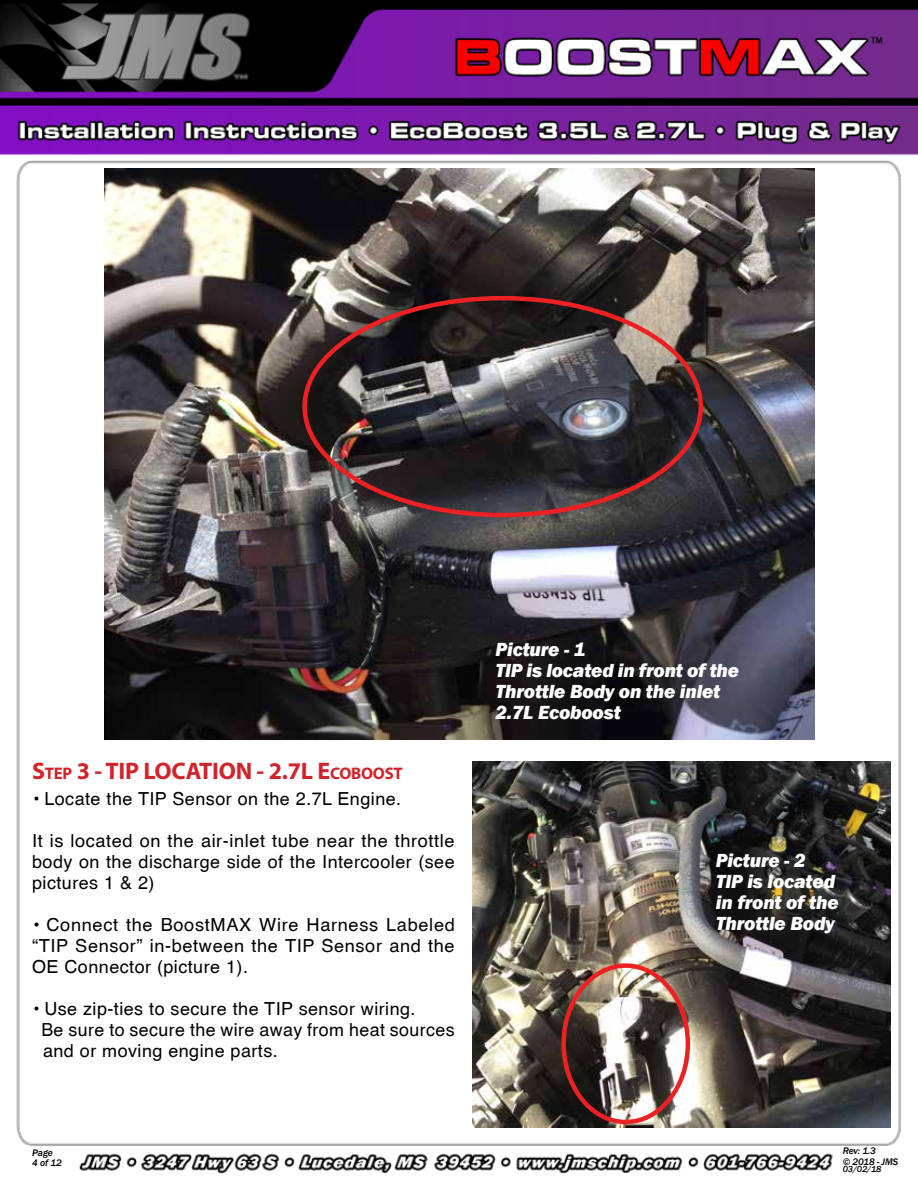
<style>
.page{position:relative;width:918px;height:1188px;background:#fff}
.page>*{position:absolute;margin:0;border:0;box-sizing:border-box;transform-origin:0 0}
.t1{font:700 24px "Myriad Pro";letter-spacing:-.01em;color:#d2232a}
.t2{font:italic 800 19.5px/21px "Franklin Gothic";letter-spacing:-.01em;color:#fff}
.t3{font:18px/21px "Helvetica";letter-spacing:.025em;color:#000;text-align:justify}
.t4{font:700 16.8px "Myriad Pro";color:#d2232a}
.t5{font:italic 500 9.75px/10.5px "Franklin Gothic";letter-spacing:-.01em;color:#000}
.t6{font:italic 500 9px "Franklin Gothic";color:#000}
.s1{font-size:16.8px}
</style>
<div class="page">
<img style="left:0;top:0;width:918px;height:1174px">
<img style="left:105px;top:168px;width:709px;height:572px">
<img style="left:472px;top:761px;width:419px;height:367px">
<div style="left:561px;top:963px;width:129px;height:161px;border:4px solid #ed2124;border-radius:50%"></div>
<h1 class="t1" style="left:32px;top:756px;width:341px">S<span class="s1">TEP</span> 3 - TIP LOCATION - 2.7L E<span class="s1">COBOOS</span></h1>
<p class="t4" style="left:394px;top:763px;width:11px">T</p>
<p class="t3" style="left:32px;top:787px;width:371px">• Locate the TIP Sensor on the 2.7L Engine.</p>
<p class="t3" style="left:32px;top:829px;width:424px">It is located on the air-inlet tube near the throttle body on the discharge side of the Intercooler (see pictures 1 &amp; 2)</p>
<p class="t3" style="left:32px;top:913px;width:424px">• Connect the BoostMAX Wire Harness Labeled “TIP Sensor” in-between the TIP Sensor and the OE Connector (picture 1).</p>
<p class="t3" style="left:41px;top:997px;width:415px;text-align:left;text-indent:-9px">• Use zip-ties to secure the TIP sensor wiring.<br>Be sure to secure the wire away from heat sources and or moving engine parts.</p>
<p class="t2" style="left:496px;top:639px;width:245px">Picture - 1<br>TIP is located in front of the<br>Throttle Body on the inlet<br>2.7L Ecoboost</p>
<p class="t2" style="left:716px;top:850px;width:124px">Picture - 2<br>TIP is located in front of the<br>Throttle Body</p>
<p class="t5" style="left:32px;top:1147px;width:31px">Page<br>4 of 12</p>
<p class="t5" style="left:843px;top:1146px;width:57px">Rev: 1.3<br>© 2018 - JMS</p>
<p class="t6" style="left:843px;top:1163px;width:40px">03/02/18</p>
</div>
